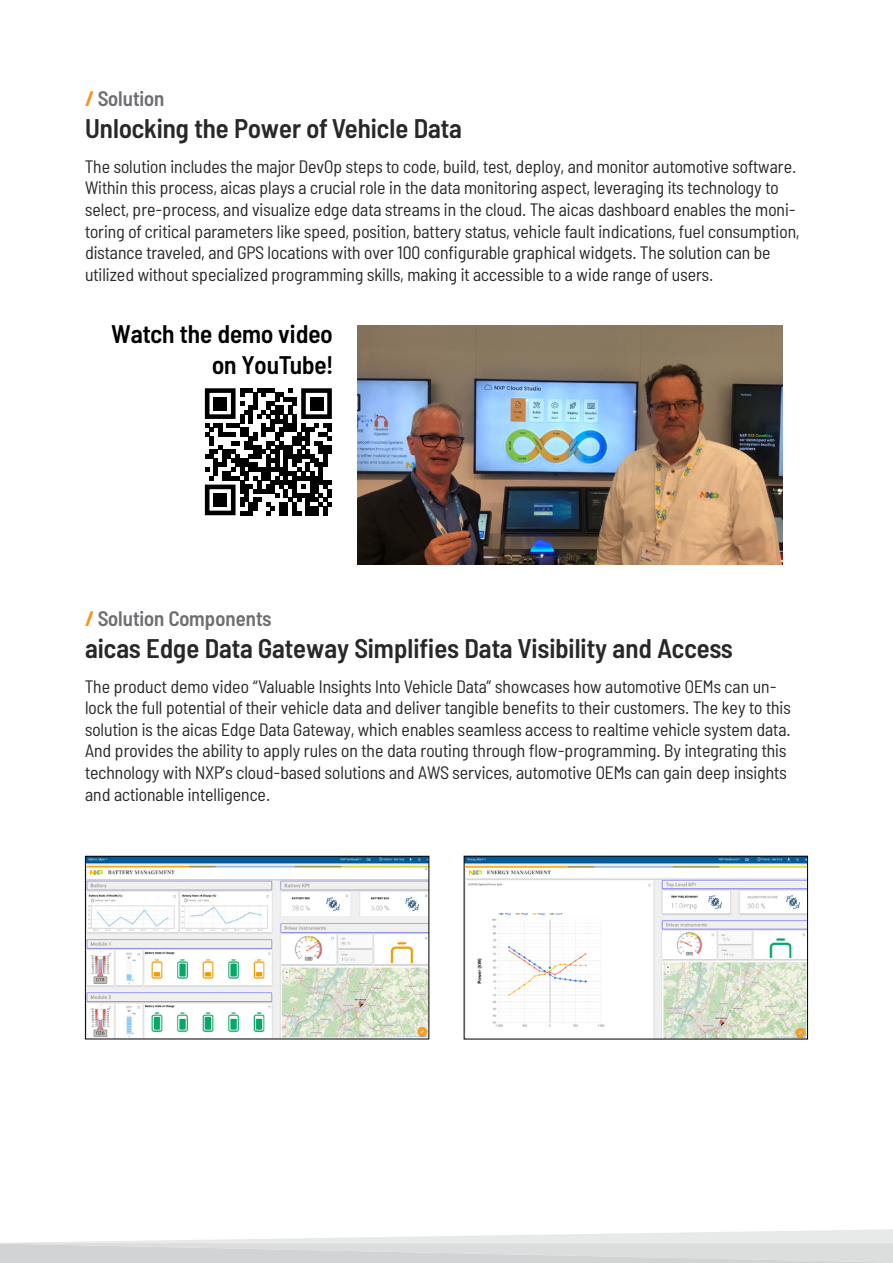
<style>
.page{position:relative;width:893px;height:1263px;background:#fff}
.page>*{position:absolute;margin:0;border:0;box-sizing:border-box;transform-origin:0 0}
.t1{font:600 semi-condensed 27px "Barlow";color:#292829}
.t2{font:600 semi-condensed 25.5px "Barlow";color:#000}
.t3{font:600 semi-condensed 21px "Barlow";color:#6d6e71}
.t4{font:semi-condensed 18px/21.6px "Barlow";color:#292829}
.s1{font-weight:700;color:#f7941e}
</style>
<div class="page">
<svg style="left:0;top:1229px;width:893px;height:34px"></svg>
<img style="left:357px;top:325px;width:425px;height:239px">
<svg style="left:205px;top:388px;width:127px;height:127px"></svg>
<div style="left:214px;top:397px;width:13px;height:13px;background:#000"></div>
<div style="left:310px;top:397px;width:13px;height:13px;background:#000"></div>
<div style="left:214px;top:493px;width:13px;height:13px;background:#000"></div>
<img style="left:466px;top:858px;width:340px;height:179px">
<div style="left:464px;top:856px;width:344px;height:183px;border:1px solid #000"></div>
<img style="left:87px;top:858px;width:340px;height:179px">
<div style="left:85px;top:856px;width:344px;height:183px;border:1px solid #000"></div>
<p class="t3" style="left:85px;top:83px;width:81px"><span class="s1">/</span> Solution</p>
<p class="t1" style="left:85px;top:109px;width:378px">Unlocking the Power of Vehicle Data</p>
<p class="t4" style="left:85px;top:154px;width:716px">The solution includes the major DevOp steps to code, build, test, deploy, and monitor automotive software.<br>Within this process, aicas plays a crucial role in the data monitoring aspect, leveraging its technology to select, pre-process, and visualize edge data streams in the cloud. The aicas dashboard enables the moni&shy;toring of critical parameters like speed, position, battery status, vehicle fault indications, fuel consumption, distance traveled, and GPS locations with over 100 configurable graphical widgets. The solution can be utilized without specialized programming skills, making it accessible to a wide range of users.</p>
<p class="t2" style="left:112px;top:316px;width:223px">Watch the demo video</p>
<p class="t2" style="left:212px;top:346px;width:122px">on YouTube!</p>
<p class="t3" style="left:85px;top:603px;width:188px"><span class="s1">/</span> Solution Components</p>
<p class="t1" style="left:85px;top:629px;width:649px">aicas Edge Data Gateway Simplifies Data Visibility and Access</p>
<p class="t4" style="left:85px;top:674px;width:707px">The product demo video “Valuable Insights Into Vehicle Data” showcases how automotive OEMs can un&shy;lock the full potential of their vehicle data and deliver tangible benefits to their customers. The key to this solution is the aicas Edge Data Gateway, which enables seamless access to realtime vehicle system data.<br>And provides the ability to apply rules on the data routing through flow-programming. By integrating this technology with NXP’s cloud-based solutions and AWS services, automotive OEMs can gain deep insights and actionable intelligence.</p>
</div>
